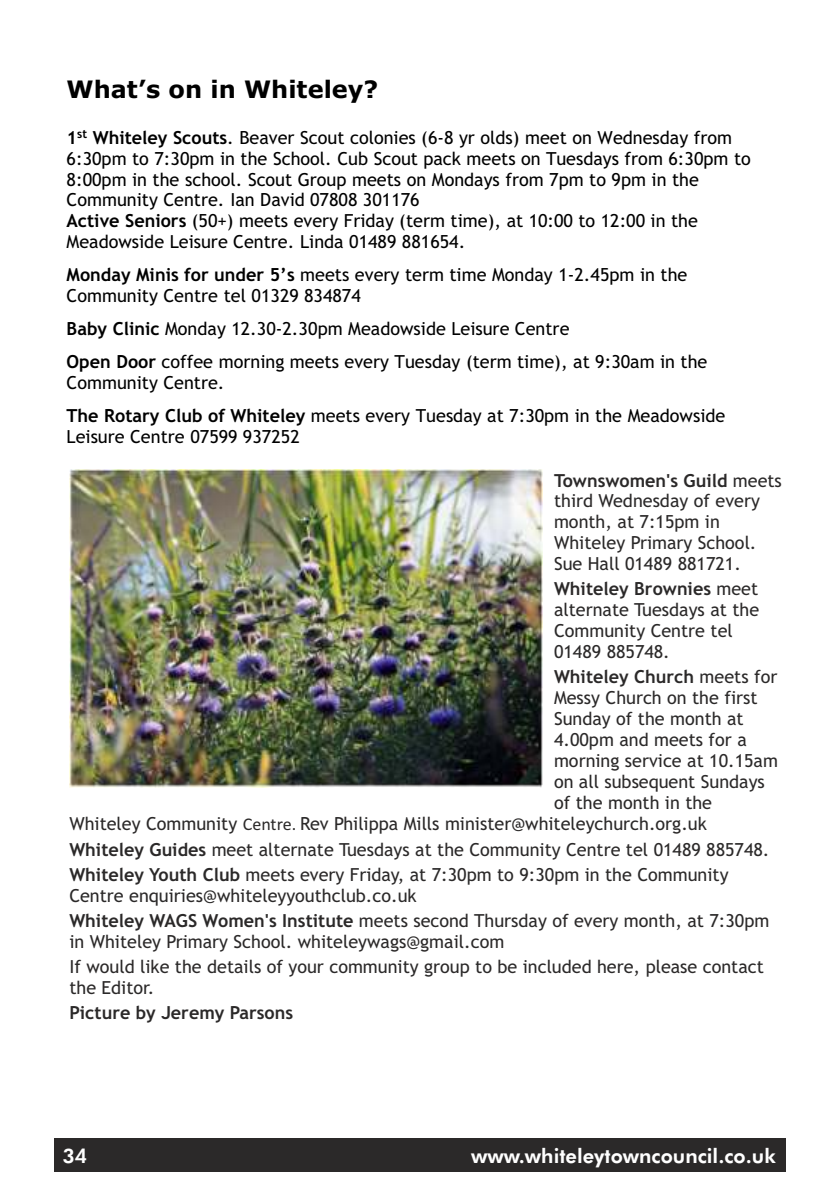
<style>
.page{position:relative;width:840px;height:1191px;background:#fff}
.page>*{position:absolute;margin:0;border:0;box-sizing:border-box;transform-origin:0 0}
.t1{font:700 24px "Verdana";color:#000}
.t2{font:800 20px "Futura BT";color:#fff}
.t3{font:18px/21px "Trebuchet MS";color:#2b2929}
.t4{font:18px/21px "Trebuchet MS";color:#000}
.t5{font:700 18px "Trebuchet MS";color:#2b2929}
.s1{font-weight:700}
.s2{font-weight:400}
.s3{font-family:"Calibri"}
</style>
<div class="page">
<div style="left:54px;top:1138px;width:731px;height:34px;background:#2b2929"></div>
<img style="left:69px;top:469px;width:473px;height:318px">
<h1 class="t1" style="left:66px;top:80px;width:313px">What’s on in Whiteley?</h1>
<p class="t4" style="left:66px;top:128px;width:685px"><span class="s1">1</span><sup>st</sup> <span class="s1">Whiteley Scouts</span>. Beaver Scout colonies (6-8 yr olds) meet on Wednesday from 6:30pm to 7:30pm in the School. Cub Scout pack meets on Tuesdays from 6:30pm to 8:00pm in the school. Scout Group meets on Mondays from 7pm to 9pm in the Community Centre. Ian David 07808 301176<br><span class="s1">Active Seniors</span> (50+) meets every Friday (term time), at 10:00 to 12:00 in the Meadowside Leisure Centre. Linda 01489 881654.</p>
<p class="t4" style="left:66px;top:266px;width:622px"><span class="s1">Monday Minis for under 5’s</span> meets every term time Monday 1-2.45pm in the<br>Community Centre tel 01329 834874</p>
<p class="t4" style="left:66px;top:314px;width:642px;line-height:33px"><span class="s1">Baby Clinic</span> Monday 12.30-2.30pm Meadowside Leisure Centre<br><span class="s1">Open Door</span> coffee morning meets every Tuesday (term time), at 9:30am in the</p>
<p class="t4" style="left:66px;top:368px;width:660px;line-height:33px">Community Centre.<br><span class="s1">The Rotary Club of Whiteley</span> meets every Tuesday at 7:30pm in the Meadowside</p>
<p class="t4" style="left:66px;top:428px;width:235px">Leisure Centre 07599 937252</p>
<p class="t3" style="left:553px;top:471px;width:229px"><span class="s1">Townswomen's Guild</span> meets third Wednesday of every month, at 7:15pm in<br>Whiteley Primary School.<br>Sue Hall 01489 881721.</p>
<p class="t3" style="left:553px;top:580px;width:206px"><span class="s1">Whiteley Brownies</span> meet alternate Tuesdays at the<br>Community Centre tel<br>01489 885748.</p>
<p class="t5" style="left:553px;top:670px;width:225px">Whiteley Church <span class="s2">meets for</span></p>
<p class="t3" style="left:553px;top:688px;width:205px">Messy Church on the first</p>
<p class="t3" style="left:553px;top:709px;width:191px">Sunday of the month at</p>
<p class="t3" style="left:553px;top:730px;width:194px">4.00pm and meets for a</p>
<p class="t3" style="left:553px;top:751px;width:225px">morning service at 10.15am</p>
<p class="t3" style="left:553px;top:772px;width:212px">on all subsequent Sundays</p>
<p class="t3" style="left:553px;top:793px;width:159px">of the month in the</p>
<p class="t3" style="left:69px;top:814px;width:638px">Whiteley Community <span class="s3">Centre.</span> Rev Philippa Mills minister@whiteleychurch.org.uk</p>
<p class="t3" style="left:69px;top:838px;width:701px;line-height:25px"><span class="s1">Whiteley Guides</span> meet alternate Tuesdays at the Community Centre tel 01489 885748.<br><span class="s1">Whiteley Youth Club</span> meets every Friday, at 7:30pm to 9:30pm in the Community</p>
<p class="t3" style="left:69px;top:884px;width:701px;line-height:25px">Centre enquiries@whiteleyyouthclub.co.uk<br><span class="s1">Whiteley WAGS Women's Institute</span> meets second Thursday of every month, at 7:30pm</p>
<p class="t3" style="left:69px;top:930px;width:695px;line-height:25px">in Whiteley Primary School. whiteleywags@gmail.com<br>If would like the details of your community group to be included here, please contact</p>
<p class="t3" style="left:69px;top:978px;width:87px">the Editor.</p>
<p class="t5" style="left:69px;top:1005px;width:225px">Picture by Jeremy Parsons</p>
<p class="t2" style="left:62px;top:1148px;width:26px">34</p>
<p class="t2" style="left:471px;top:1148px;width:306px">www.whiteleytowncouncil.co.uk</p>
</div>
